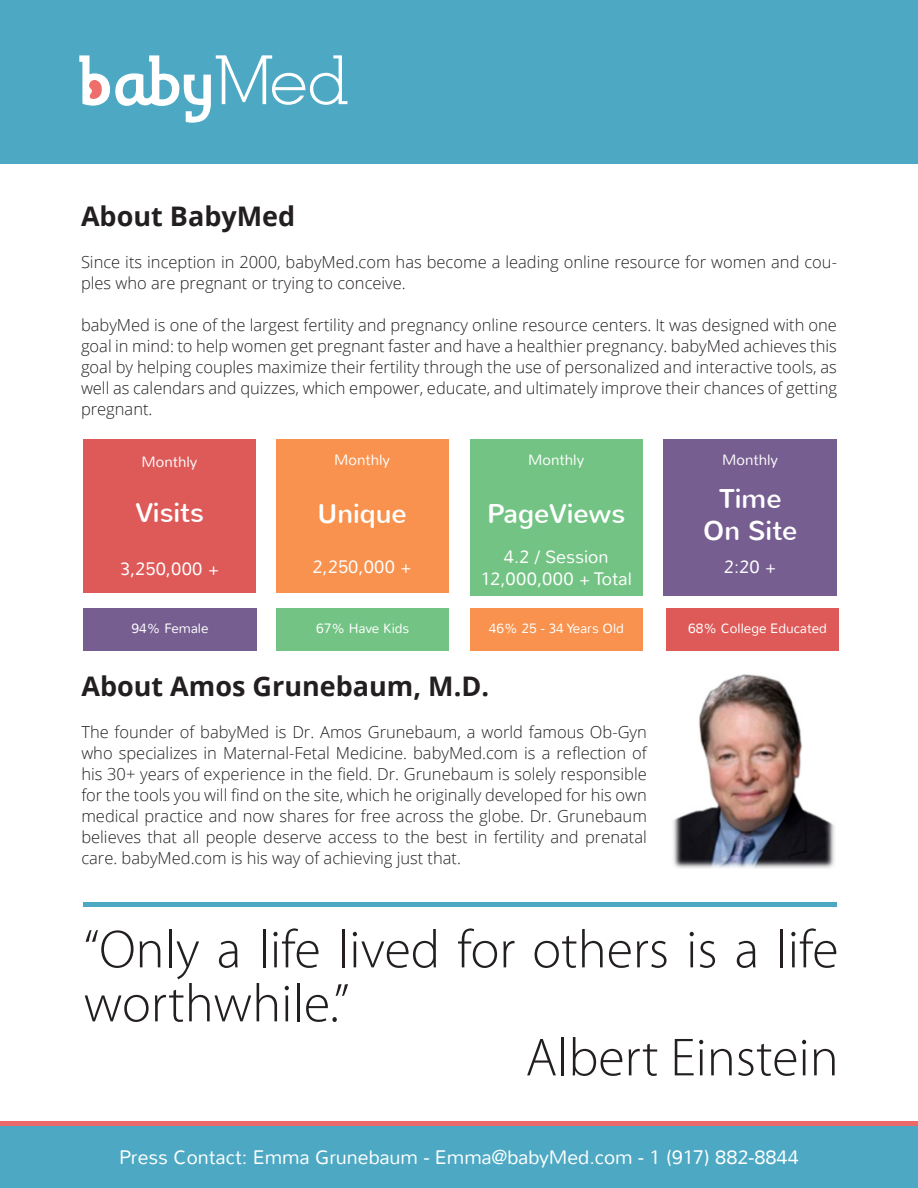
<style>
.page{position:relative;width:918px;height:1188px;background:#fff}
.page>*{position:absolute;margin:0;border:0;box-sizing:border-box;transform-origin:0 0}
.t1{font:300 54px/54px "Myriad Pro";color:#231f20}
.t2{font:700 27px "Open Sans";color:#231f20}
.t3{font:27px/32.4px "Nunito";color:#fff;text-align:center}
.t4{font:300 19.5px "Nunito";color:#fff}
.t5{font:300 18px "Nunito";color:#fff}
.t6{font:300 18px "Nunito";letter-spacing:.02em;color:#fff}
.t7{font:300 16.5px/21px "Open Sans";color:#231f20;text-align:justify}
.t8{font:300 15px "Nunito";color:#fff}
.t9{font:300 13.5px "Nunito";color:#fff}
</style>
<div class="page">
<div style="left:664px;top:439px;width:173px;height:157px;background:#765e91"></div>
<div style="left:0;top:0;width:918px;height:163px;background:#4da9c3"></div>
<svg style="left:79px;top:55px;width:268px;height:68px"></svg>
<div style="left:0;top:1125px;width:918px;height:63px;background:#4da9c3"></div>
<hr style="left:0;top:1122px;width:918px;height:4px;background:#ea6969">
<img style="left:673px;top:674px;width:162px;height:195px">
<div style="left:83px;top:439px;width:173px;height:154px;background:#de5a59"></div>
<div style="left:276px;top:439px;width:172px;height:154px;background:#f8924e"></div>
<div style="left:470px;top:439px;width:172px;height:157px;background:#73c484"></div>
<hr style="left:83px;top:903px;width:754px;height:4px;background:#4da9c3">
<div style="left:83px;top:608px;width:174px;height:43px;background:#765e91"></div>
<div style="left:666px;top:608px;width:173px;height:43px;background:#de5a59"></div>
<div style="left:470px;top:608px;width:172px;height:43px;background:#f8924e"></div>
<div style="left:276px;top:608px;width:172px;height:43px;background:#73c484"></div>
<p class="t2" style="left:81px;top:197px;width:216px">About BabyMed</p>
<p class="t7" style="left:81px;top:251px;width:758px">Since its inception in 2000, babyMed.com has become a leading online resource for women and cou&shy;ples who are pregnant or trying to conceive.</p>
<p class="t7" style="left:81px;top:314px;width:758px">babyMed is one of the largest fertility and pregnancy online resource centers. It was designed with one goal in mind: to help women get pregnant faster and have a healthier pregnancy. babyMed achieves this goal by helping couples maximize their fertility through the use of personalized and interactive tools, as well as calendars and quizzes, which empower, educate, and ultimately improve their chances of getting pregnant.</p>
<p class="t8" style="left:142px;top:452px;width:57px">Monthly</p>
<p class="t8" style="left:334px;top:450px;width:57px">Monthly</p>
<p class="t8" style="left:528px;top:451px;width:57px">Monthly</p>
<p class="t8" style="left:722px;top:450px;width:57px">Monthly</p>
<p class="t3" style="left:135px;top:497px;width:70px">Visits</p>
<p class="t3" style="left:318px;top:498px;width:91px">Unique</p>
<p class="t3" style="left:487px;top:498px;width:140px">PageViews</p>
<p class="t5" style="left:120px;top:558px;width:101px">3,250,000 +</p>
<p class="t5" style="left:312px;top:556px;width:101px">2,250,000 +</p>
<p class="t5" style="left:504px;top:546px;width:106px">4.2 / Session</p>
<p class="t6" style="left:481px;top:567px;width:153px">12,000,000 + Total</p>
<p class="t3" style="left:703px;top:482px;width:96px">Time<br>On Site</p>
<p class="t5" style="left:724px;top:556px;width:54px">2:20 +</p>
<p class="t9" style="left:132px;top:620px;width:78px">94% Female</p>
<p class="t9" style="left:316px;top:620px;width:95px">67% Have Kids</p>
<p class="t9" style="left:489px;top:620px;width:137px">46% 25 - 34 Years Old</p>
<p class="t9" style="left:688px;top:620px;width:140px">68% College Educated</p>
<p class="t2" style="left:81px;top:667px;width:409px">About Amos Grunebaum, M.D.</p>
<p class="t7" style="left:81px;top:721px;width:567px">The founder of babyMed is Dr. Amos Grunebaum, a world famous Ob-Gyn who specializes in Maternal-Fetal Medicine. babyMed.com is a reflection of his 30+ years of experience in the field. Dr. Grunebaum is solely responsible for the tools you will find on the site, which he originally developed for his own medical practice and now shares for free across the globe. Dr. Grunebaum believes that all people deserve access to the best in fertility and prenatal care. babyMed.com is his way of achieving just that.</p>
<p class="t1" style="left:83px;top:923px;width:757px">“Only a life lived for others is a life worthwhile.”</p>
<p class="t1" style="left:526px;top:1031px;width:315px">Albert Einstein</p>
<p class="t4" style="left:119px;top:1145px;width:681px">Press Contact: Emma Grunebaum - Emma@babyMed.com - 1 (917) 882-8844</p>
</div>
